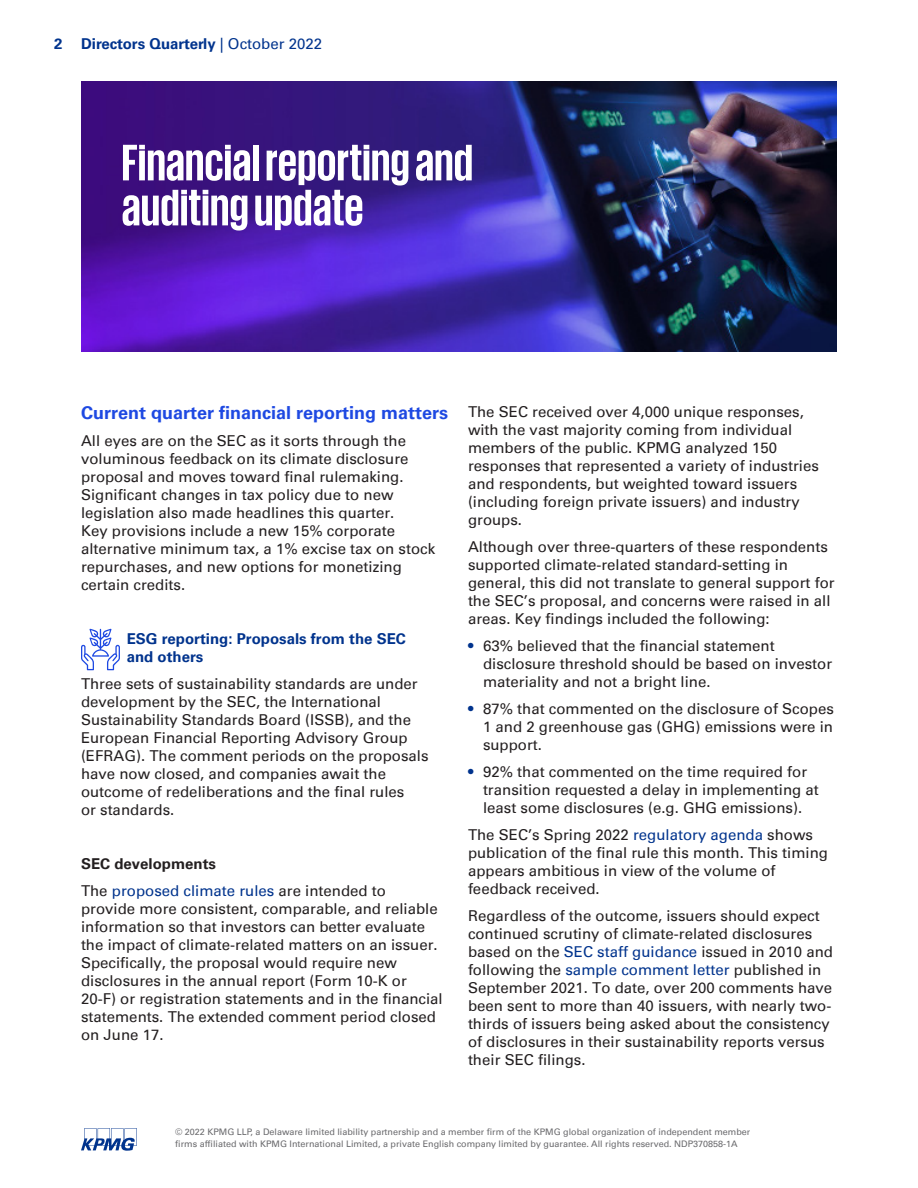
<style>
.page{position:relative;width:918px;height:1188px;background:#fff}
.page>*{position:absolute;margin:0;border:0;box-sizing:border-box;transform-origin:0 0}
.t1{font:700 52.5px/45px "KPMG";color:#fff}
.t2{font:700 18px "Univers 65";color:#1e49e2}
.t3{font:15px/18px "Univers 55 Roman";color:#231f20}
.t4{font:700 15px/18px "Univers 65";color:#00338d}
.t5{font:700 15px "Univers 65";color:#231f20}
.t6{font:9px/12px "Univers 55 Roman";color:#69696c}
.s1{font-family:"Univers 55 Roman";font-weight:400}
.s2{color:#00338d}
</style>
<div class="page">
<img style="left:81px;top:81px;width:756px;height:270px">
<svg style="left:81px;top:629px;width:39px;height:41px"></svg>
<svg style="left:81px;top:1128px;width:56px;height:23px"></svg>
<p class="t4" style="left:54px;top:34px;width:270px">2 Directors Quarterly <span class="s1">| October 2022</span></p>
<h1 class="t1" style="left:122px;top:138px;width:353px">Financial reporting and auditing update</h1>
<p class="t2" style="left:81px;top:402px;width:369px">Current quarter financial reporting matters</p>
<p class="t3" style="left:81px;top:432px;width:356px">All eyes are on the SEC as it sorts through the voluminous feedback on its climate disclosure proposal and moves toward final rulemaking.<br>Significant changes in tax policy due to new legislation also made headlines this quarter.<br>Key provisions include a new 15% corporate alternative minimum tax, a 1% excise tax on stock repurchases, and new options for monetizing certain credits.</p>
<p class="t4" style="left:127px;top:630px;width:281px">ESG reporting: Proposals from the SEC and others</p>
<p class="t3" style="left:81px;top:675px;width:349px">Three sets of sustainability standards are under development by the SEC, the International Sustainability Standards Board (ISSB), and the European Financial Reporting Advisory Group (EFRAG). The comment periods on the proposals have now closed, and companies await the outcome of redeliberations and the final rules<br>or standards.</p>
<p class="t5" style="left:81px;top:855px;width:137px">SEC developments</p>
<p class="t3" style="left:81px;top:882px;width:363px">The <span class="s2">proposed climate rules</span> are intended to provide more consistent, comparable, and reliable information so that investors can better evaluate the impact of climate-related matters on an issuer.<br>Specifically, the proposal would require new disclosures in the annual report (Form 10-K or 20-F) or registration statements and in the financial statements. The extended comment period closed on June 17.</p>
<p class="t3" style="left:468px;top:403px;width:352px">The SEC received over 4,000 unique responses, with the vast majority coming from individual members of the public. KPMG analyzed 150 responses that represented a variety of industries and respondents, but weighted toward issuers (including foreign private issuers) and industry groups.</p>
<p class="t3" style="left:468px;top:538px;width:368px">Although over three-quarters of these respondents supported climate-related standard-setting in general, this did not translate to general support for the SEC’s proposal, and concerns were raised in all areas. Key findings included the following:</p>
<p class="t3" style="left:483px;top:637px;width:351px;text-indent:-15px"><span class="s2">•</span> 63% believed that the financial statement disclosure threshold should be based on investor materiality and not a bright line.</p>
<p class="t3" style="left:483px;top:700px;width:352px;text-align:justify;text-indent:-15px"><span class="s2">•</span> 87% that commented on the disclosure of Scopes 1 and 2 greenhouse gas (GHG) emissions were in support.</p>
<p class="t3" style="left:483px;top:763px;width:337px;text-indent:-15px"><span class="s2">•</span> 92% that commented on the time required for transition requested a delay in implementing at least some disclosures (e.g. GHG emissions).</p>
<p class="t3" style="left:468px;top:826px;width:362px">The SEC’s Spring 2022 <span class="s2">regulatory agenda</span> shows publication of the final rule this month. This timing appears ambitious in view of the volume of feedback received.</p>
<p class="t3" style="left:468px;top:907px;width:367px">Regardless of the outcome, issuers should expect continued scrutiny of climate-related disclosures based on the <span class="s2">SEC staff guidance</span> issued in 2010 and following the <span class="s2">sample comment letter</span> published in September 2021. To date, over 200 comments have been sent to more than 40 issuers, with nearly two&shy;thirds of issuers being asked about the consistency of disclosures in their sustainability reports versus their SEC filings.</p>
<p class="t6" style="left:175px;top:1126px;width:577px">© 2022 KPMG LLP, a Delaware limited liability partnership and a member firm of the KPMG global organization of independent member firms affiliated with KPMG International Limited, a private English company limited by guarantee. All rights reserved. NDP370858-1A</p>
</div>
